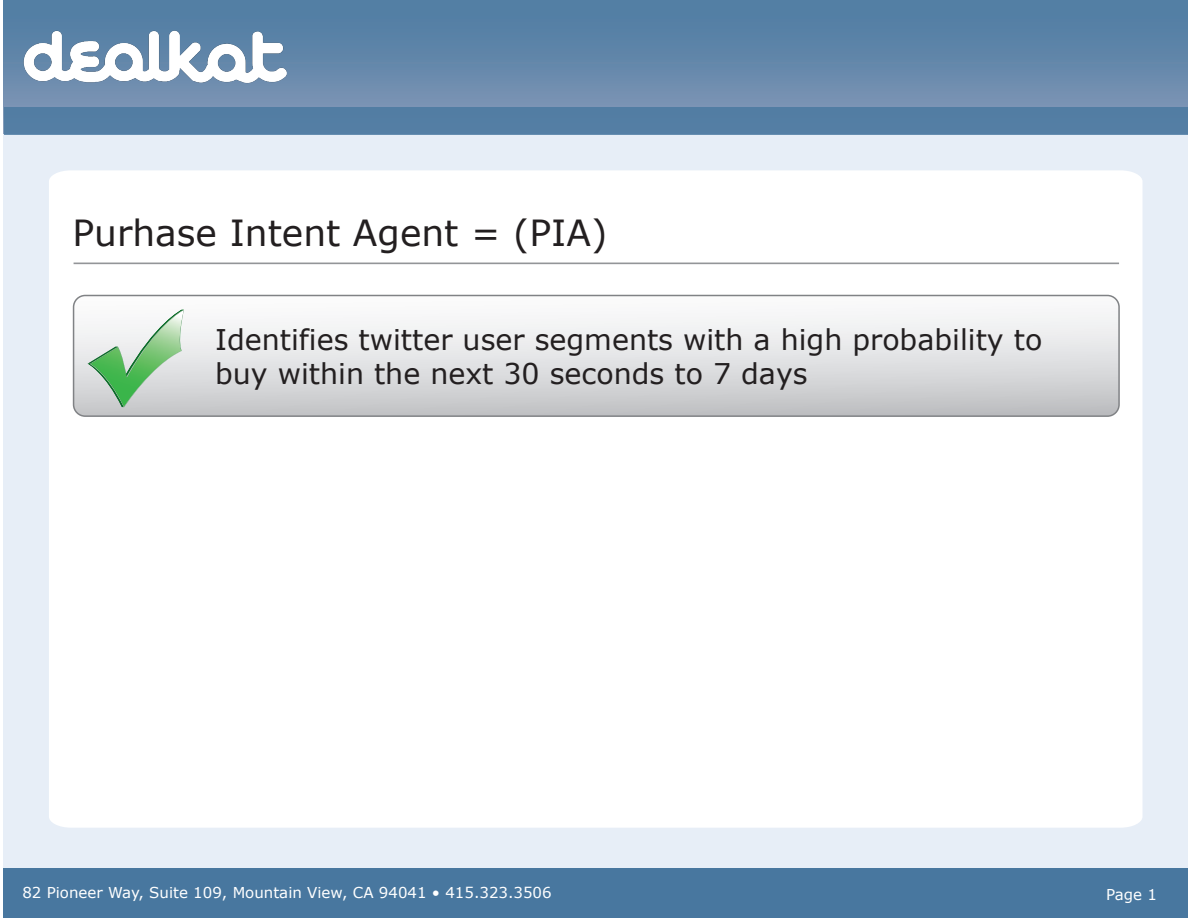
<style>
.page{position:relative;width:1188px;height:918px;background:#fff}
.page>*{position:absolute;margin:0;border:0;box-sizing:border-box;transform-origin:0 0}
.t1{font:36px "Verdana";color:#231f20}
.t2{font:28.5px/34.2px "Verdana";color:#231f20}
.t3{font:15px "Verdana";color:#fff}
</style>
<div class="page">
<div style="left:3px;top:0;width:1184px;height:918px;background:#e7eef7"></div>
<svg style="left:3px;top:0;width:1185px;height:134px;background:#6186aa"></svg>
<div style="left:3px;top:869px;width:1185px;height:49px;background:#48779f"></div>
<div style="left:4px;top:107px;width:1184px;height:28px;background:#537ea4"></div>
<img style="left:11px;top:13px;width:293px;height:87px">
<div style="left:49px;top:170px;width:1094px;height:658px;background:#fff"></div>
<hr style="left:74px;top:263px;width:1045px;height:1px;background:#939598">
<svg style="left:74px;top:296px;width:1045px;height:120px"></svg>
<div style="left:73px;top:295px;width:1047px;height:122px;border:2px solid #808285;border-radius:12px"></div>
<svg style="left:87px;top:309px;width:97px;height:98px"></svg>
<p class="t1" style="left:73px;top:210px;width:536px">Purhase Intent Agent = (PIA)</p>
<p class="t2" style="left:215px;top:323px;width:829px">Identifies twitter user segments with a high probability to buy within the next 30 seconds to 7 days</p>
<p class="t3" style="left:22px;top:883px;width:531px">82 Pioneer Way, Suite 109, Mountain View, CA 94041 • 415.323.3506</p>
<p class="t3" style="left:1106px;top:885px;width:52px">Page 1</p>
</div>
